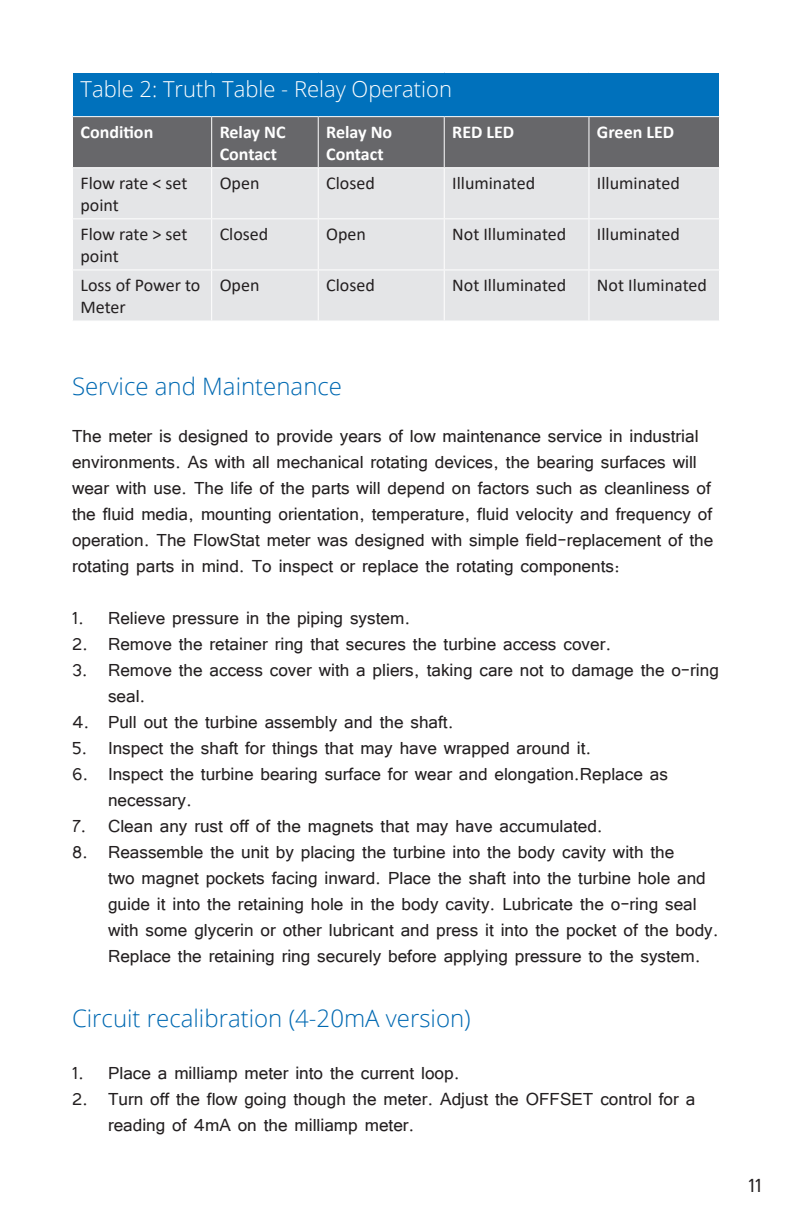
<style>
.page{position:relative;width:792px;height:1224px;background:#fff}
.page>*{position:absolute;margin:0;border:0;box-sizing:border-box;transform-origin:0 0}
.Subhead_Line{font:300 24px "Open Sans";color:#0069b2}
.t1{font:24px "Tunga";color:#231f20}
.Content_Body{font:22px/26px "Tunga";color:#231f20}
.t2{font:300 22px "Open Sans";color:#fff}
.Table_Content_Text{font:18px/21.6px "Calibri";color:#231f20}
.Table_Headline_Font{font:700 18px/21.6px "Calibri";color:#fff}
</style>
<div class="page">
<div style="left:72px;top:72px;width:648px;height:45px;background:#0071bc"></div>
<div style="left:73px;top:117px;width:646px;height:50px;background:#67676a"></div>
<div style="left:73px;top:168px;width:646px;height:153px;background:#e4e5e7"></div>
<hr style="left:72px;top:218px;width:140px;height:1px;background:#fff">
<hr style="left:212px;top:218px;width:106px;height:1px;background:#fff">
<hr style="left:318px;top:218px;width:126px;height:1px;background:#fff">
<hr style="left:444px;top:218px;width:145px;height:1px;background:#fff">
<hr style="left:589px;top:218px;width:131px;height:1px;background:#fff">
<hr style="left:72px;top:269px;width:140px;height:1px;background:#fff">
<hr style="left:212px;top:269px;width:106px;height:1px;background:#fff">
<hr style="left:318px;top:269px;width:126px;height:1px;background:#fff">
<hr style="left:444px;top:269px;width:145px;height:1px;background:#fff">
<hr style="left:589px;top:269px;width:131px;height:1px;background:#fff">
<hr style="left:72px;top:72px;width:140px;height:1px;background:#fff">
<hr style="left:72px;top:73px;width:1px;height:43px;background:#fff">
<hr style="left:212px;top:72px;width:106px;height:1px;background:#fff">
<hr style="left:318px;top:72px;width:126px;height:1px;background:#fff">
<hr style="left:444px;top:72px;width:145px;height:1px;background:#fff">
<hr style="left:589px;top:72px;width:131px;height:1px;background:#fff">
<hr style="left:719px;top:73px;width:1px;height:43px;background:#fff">
<hr style="left:72px;top:116px;width:140px;height:1px;background:#fff">
<hr style="left:212px;top:116px;width:106px;height:1px;background:#fff">
<hr style="left:211px;top:117px;width:1px;height:50px;background:#fff">
<hr style="left:318px;top:116px;width:126px;height:1px;background:#fff">
<hr style="left:318px;top:117px;width:1px;height:50px;background:#fff">
<hr style="left:444px;top:116px;width:145px;height:1px;background:#fff">
<hr style="left:444px;top:117px;width:1px;height:50px;background:#fff">
<hr style="left:589px;top:116px;width:131px;height:1px;background:#fff">
<hr style="left:588px;top:117px;width:1px;height:50px;background:#fff">
<hr style="left:211px;top:168px;width:1px;height:50px;background:#fff">
<hr style="left:318px;top:168px;width:1px;height:50px;background:#fff">
<hr style="left:444px;top:168px;width:1px;height:50px;background:#fff">
<hr style="left:588px;top:168px;width:1px;height:50px;background:#fff">
<hr style="left:211px;top:219px;width:1px;height:50px;background:#fff">
<hr style="left:318px;top:219px;width:1px;height:50px;background:#fff">
<hr style="left:444px;top:219px;width:1px;height:50px;background:#fff">
<hr style="left:588px;top:219px;width:1px;height:50px;background:#fff">
<hr style="left:211px;top:270px;width:1px;height:51px;background:#fff">
<hr style="left:318px;top:270px;width:1px;height:51px;background:#fff">
<hr style="left:444px;top:270px;width:1px;height:51px;background:#fff">
<hr style="left:588px;top:270px;width:1px;height:51px;background:#fff">
<p class="t2" style="left:80px;top:74px;width:373px">Table 2: Truth Table - Relay Operation</p>
<p class="Table_Headline_Font" style="left:80px;top:121px;width:74px">Condition</p>
<p class="Table_Headline_Font" style="left:220px;top:121px;width:67px">Relay NC<br>Contact</p>
<p class="Table_Headline_Font" style="left:326px;top:121px;width:68px">Relay No<br>Contact</p>
<p class="Table_Headline_Font" style="left:452px;top:121px;width:64px">RED LED</p>
<p class="Table_Headline_Font" style="left:597px;top:121px;width:79px">Green LED</p>
<p class="Table_Content_Text" style="left:80px;top:172px;width:108px">Flow rate &lt; set point</p>
<p class="Table_Content_Text" style="left:220px;top:172px;width:41px">Open</p>
<p class="Table_Content_Text" style="left:326px;top:172px;width:50px">Closed</p>
<p class="Table_Content_Text" style="left:452px;top:172px;width:84px">Illuminated</p>
<p class="Table_Content_Text" style="left:597px;top:172px;width:84px">Illuminated</p>
<p class="Table_Content_Text" style="left:80px;top:223px;width:108px">Flow rate &gt; set point</p>
<p class="Table_Content_Text" style="left:220px;top:223px;width:50px">Closed</p>
<p class="Table_Content_Text" style="left:326px;top:223px;width:41px">Open</p>
<p class="Table_Content_Text" style="left:452px;top:223px;width:116px">Not Illuminated</p>
<p class="Table_Content_Text" style="left:597px;top:223px;width:84px">Illuminated</p>
<p class="Table_Content_Text" style="left:80px;top:274px;width:121px">Loss of Power to<br>Meter</p>
<p class="Table_Content_Text" style="left:220px;top:274px;width:41px">Open</p>
<p class="Table_Content_Text" style="left:326px;top:274px;width:50px">Closed</p>
<p class="Table_Content_Text" style="left:452px;top:274px;width:116px">Not Illuminated</p>
<p class="Table_Content_Text" style="left:597px;top:274px;width:112px">Not Iluminated</p>
<p class="Subhead_Line" style="left:72px;top:370px;width:272px">Service and Maintenance</p>
<p class="Content_Body" style="left:72px;top:421px;width:643px">The meter is designed to provide years of low maintenance service in industrial environments. As with all mechanical rotating devices, the bearing surfaces will wear with use. The life of the parts will depend on factors such as cleanliness of the fluid media, mounting orientation, temperature, fluid velocity and frequency of operation. The FlowStat meter was designed with simple field-replacement of the rotating parts in mind. To inspect or replace the rotating components:</p>
<p class="Content_Body" style="left:72px;top:603px;width:340px">1. Relieve pressure in the piping system.</p>
<p class="Content_Body" style="left:72px;top:629px;width:541px">2. Remove the retainer ring that secures the turbine access cover.</p>
<p class="Content_Body" style="left:108px;top:655px;width:612px;text-indent:-36px">3. Remove the access cover with a pliers, taking care not to damage the o-ring seal.</p>
<p class="Content_Body" style="left:72px;top:707px;width:383px">4. Pull out the turbine assembly and the shaft.</p>
<p class="Content_Body" style="left:72px;top:733px;width:521px">5. Inspect the shaft for things that may have wrapped around it.</p>
<p class="Content_Body" style="left:108px;top:759px;width:561px;text-indent:-36px">6. Inspect the turbine bearing surface for wear and elongation.Replace as necessary.</p>
<p class="Content_Body" style="left:72px;top:811px;width:532px">7. Clean any rust off of the magnets that may have accumulated.</p>
<p class="Content_Body" style="left:108px;top:837px;width:612px;text-indent:-36px">8. Reassemble the unit by placing the turbine into the body cavity with the<br>two magnet pockets facing inward. Place the shaft into the turbine hole and guide it into the retaining hole in the body cavity. Lubricate the o-ring seal with some glycerin or other lubricant and press it into the pocket of the body.<br>Replace the retaining ring securely before applying pressure to the system.</p>
<p class="Subhead_Line" style="left:72px;top:1002px;width:400px">Circuit recalibration (4-20mA version)</p>
<p class="Content_Body" style="left:72px;top:1058px;width:389px">1. Place a milliamp meter into the current loop.</p>
<p class="Content_Body" style="left:108px;top:1084px;width:589px;text-indent:-36px">2. Turn off the flow going though the meter. Adjust the OFFSET control for a reading of 4mA on the milliamp meter.</p>
<p class="t1" style="left:748px;top:1170px;width:15px">11</p>
</div>
